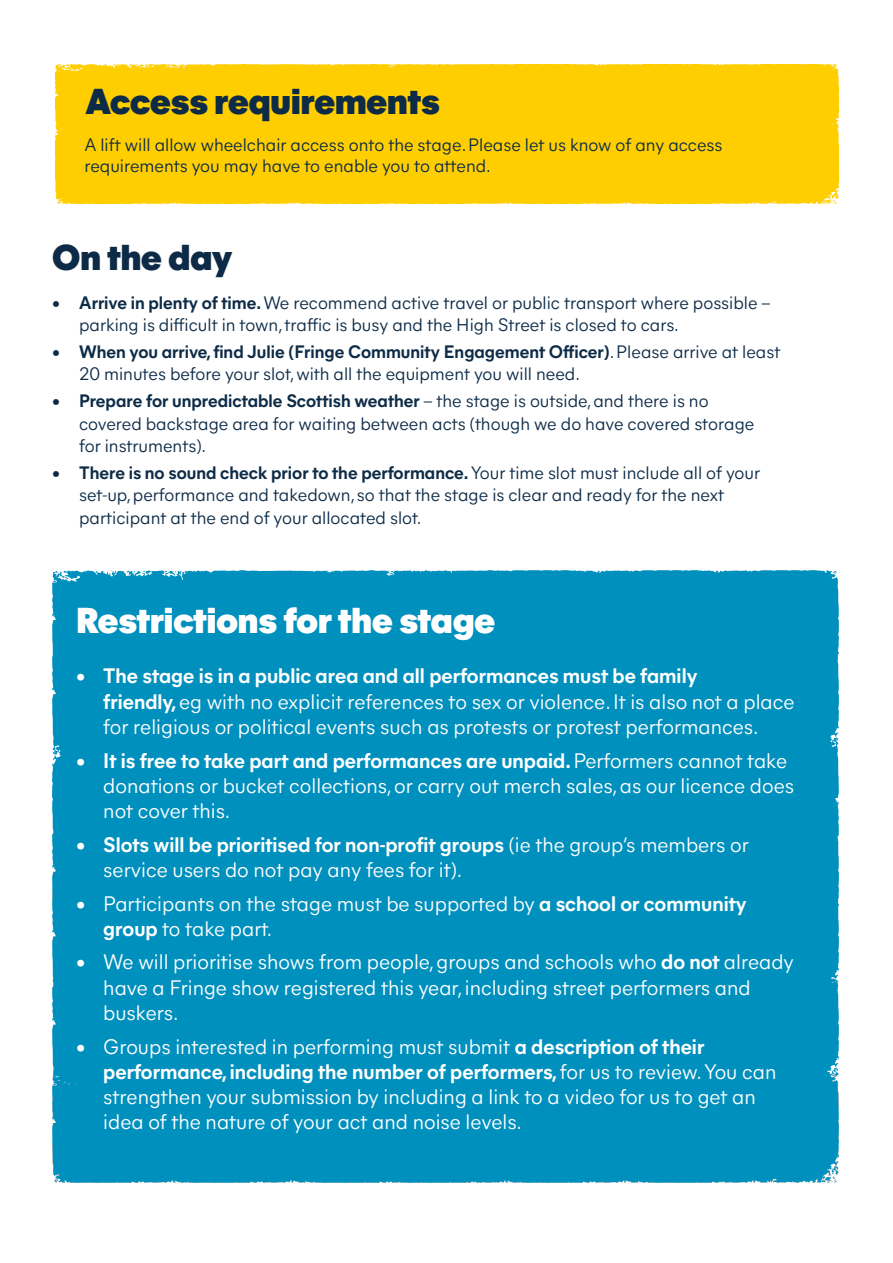
<style>
.page{position:relative;width:893px;height:1263px;background:#fff}
.page>*{position:absolute;margin:0;border:0;box-sizing:border-box;transform-origin:0 0}
.t1{font:900 36px "Mier A";color:#0d2b47}
.t2{font:900 36px "Mier A";color:#fff}
.t3{font:21px/25.2px "Mier A";color:#fff}
.t4{font:18px/22.5px "Mier A";color:#0d2b47}
.s1{font-weight:700}
</style>
<div class="page">
<div style="left:55px;top:65px;width:784px;height:139px;background:#ffce00"></div>
<div style="left:52px;top:570px;width:787px;height:613px;background:#0090bd"></div>
<h1 class="t1" style="left:85px;top:76px;width:356px">Access requirements</h1>
<p class="t4" style="left:84px;top:132px;width:640px;line-height:21.6px">A lift will allow wheelchair access onto the stage. Please let us know of any access requirements you may have to enable you to attend.</p>
<h1 class="t1" style="left:52px;top:232px;width:182px">On the day</h1>
<p class="t4" style="left:79px;top:290px;width:693px;text-indent:-27px"><span class="s1">• Arrive in plenty of time.</span> We recommend active travel or public transport where possible – parking is difficult in town, traffic is busy and the High Street is closed to cars.</p>
<p class="t4" style="left:79px;top:339px;width:703px;text-indent:-27px"><span class="s1">• When you arrive, find Julie (Fringe Community Engagement Officer)</span>. Please arrive at least<br>20 minutes before your slot, with all the equipment you will need.</p>
<p class="t4" style="left:79px;top:388px;width:677px;text-indent:-27px"><span class="s1">• Prepare for unpredictable Scottish weather</span> – the stage is outside, and there is no covered backstage area for waiting between acts (though we do have covered storage for instruments).</p>
<p class="t4" style="left:79px;top:460px;width:682px;text-indent:-27px"><span class="s1">• There is no sound check prior to the performance.</span> Your time slot must include all of your set-up, performance and takedown, so that the stage is clear and ready for the next participant at the end of your allocated slot.</p>
<h1 class="t2" style="left:76px;top:594px;width:420px">Restrictions for the stage</h1>
<p class="t3" style="left:103px;top:662px;width:693px;text-indent:-27px"><span class="s1">• The stage is in a public area and all performances must be family<br>friendly,</span> eg with no explicit references to sex or violence. It is also not a place for religious or political events such as protests or protest performances.</p>
<p class="t3" style="left:103px;top:746px;width:692px;text-indent:-27px"><span class="s1">• It is free to take part and performances are unpaid.</span> Performers cannot take donations or bucket collections, or carry out merch sales, as our licence does not cover this.</p>
<p class="t3" style="left:103px;top:830px;width:647px;text-indent:-27px"><span class="s1">• Slots will be prioritised for non-profit groups</span> (ie the group’s members or service users do not pay any fees for it).</p>
<p class="t3" style="left:103px;top:889px;width:645px;text-indent:-27px">• Participants on the stage must be supported by <span class="s1">a school or community group</span> to take part.</p>
<p class="t3" style="left:103px;top:948px;width:692px;text-indent:-27px">• We will prioritise shows from people, groups and schools who <span class="s1">do not</span> already have a Fringe show registered this year, including street performers and buskers.</p>
<p class="t3" style="left:103px;top:1032px;width:675px;text-indent:-27px">• Groups interested in performing must submit <span class="s1">a description of their performance, including the number of performers,</span> for us to review. You can strengthen your submission by including a link to a video for us to get an idea of the nature of your act and noise levels.</p>
</div>
